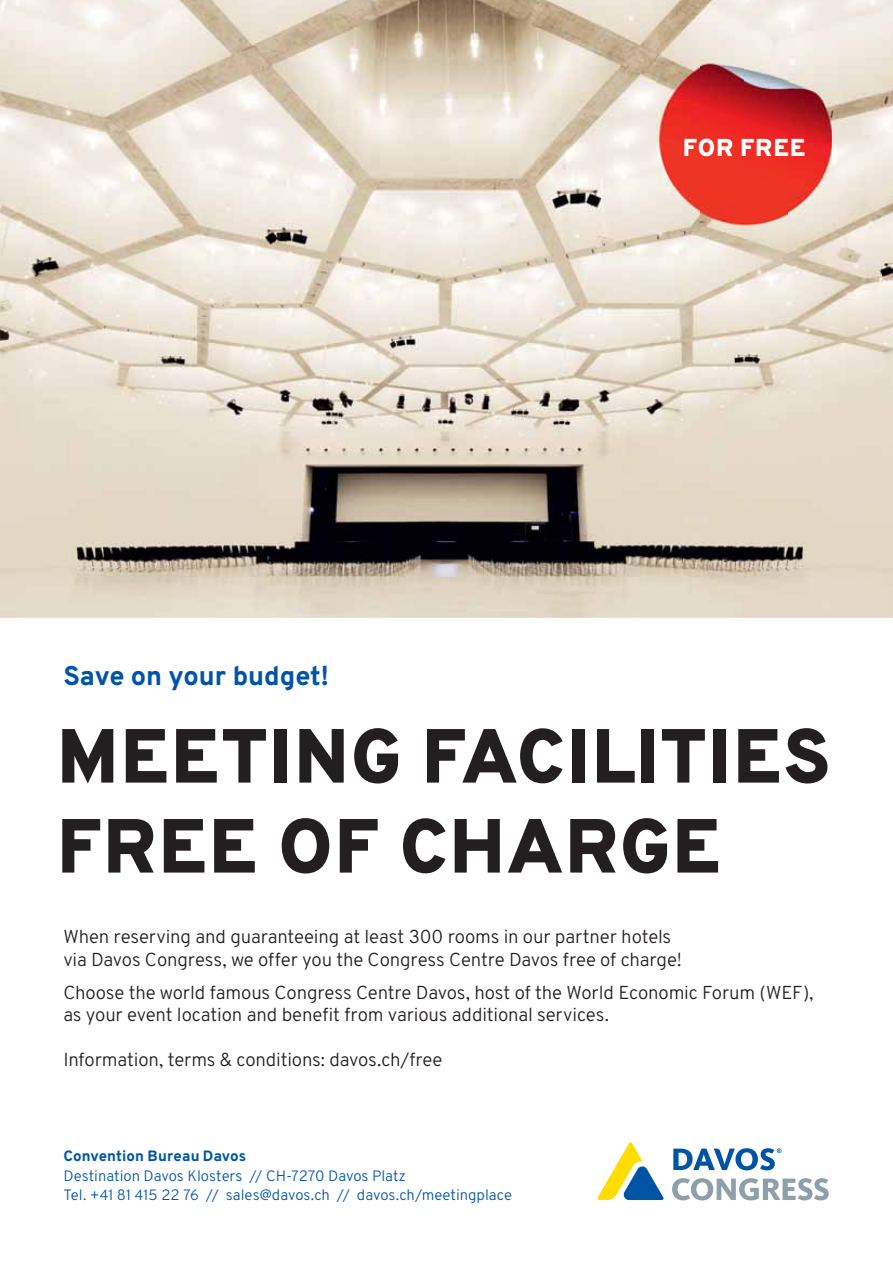
<style>
.page{position:relative;width:893px;height:1263px;background:#fff}
.page>*{position:absolute;margin:0;border:0;box-sizing:border-box;transform-origin:0 0}
.t1{font:800 76.5px/90px "Overpass";letter-spacing:.015em;color:#231f20}
.t2{font:800 27px "Overpass";color:#0054a6}
.t3{font:800 24.45px "Overpass";letter-spacing:.03em;color:#fff}
.t4{font:300 18.75px/22.5px "Overpass";letter-spacing:-.01em;color:#231f20}
.t5{font:300 15px/19.5px "Overpass";color:#0054a6}
.t6{font:800 15px "Overpass";letter-spacing:.005em;color:#0054a6}
</style>
<div class="page">
<img style="left:0;top:0;width:893px;height:618px">
<svg style="left:672px;top:1178px;width:157px;height:22px"></svg>
<svg style="left:597px;top:1142px;width:67px;height:58px"></svg>
<svg style="left:673px;top:1148px;width:109px;height:22px"></svg>
<img style="left:657px;top:57px;width:175px;height:174px">
<h2 class="t2" style="left:63px;top:664px;width:267px">Save on your budget!</h2>
<h3 class="t3" style="left:683px;top:138px;width:124px">FOR FREE</h3>
<h1 class="t1" style="left:57px;top:723px;width:775px">MEETING FACILITIES<br>FREE OF CHARGE</h1>
<p class="t4" style="left:63px;top:927px;width:620px">When reserving and guaranteeing at least 300 rooms in our partner hotels via Davos Congress, we offer you the Congress Centre Davos free of charge!</p>
<p class="t4" style="left:63px;top:982px;width:752px">Choose the world famous Congress Centre Davos, host of the World Economic Forum (WEF), as your event location and benefit from various additional services.</p>
<p class="t4" style="left:63px;top:1050px;width:381px">Information, terms &amp; conditions: davos.ch/free</p>
<p class="t6" style="left:63px;top:1150px;width:184px">Convention Bureau Davos</p>
<p class="t5" style="left:63px;top:1167px;width:450px">Destination Davos Klosters // CH-7270 Davos Platz<br>Tel. +41 81 415 22 76 // sales@davos.ch // davos.ch/meetingplace</p>
</div>
